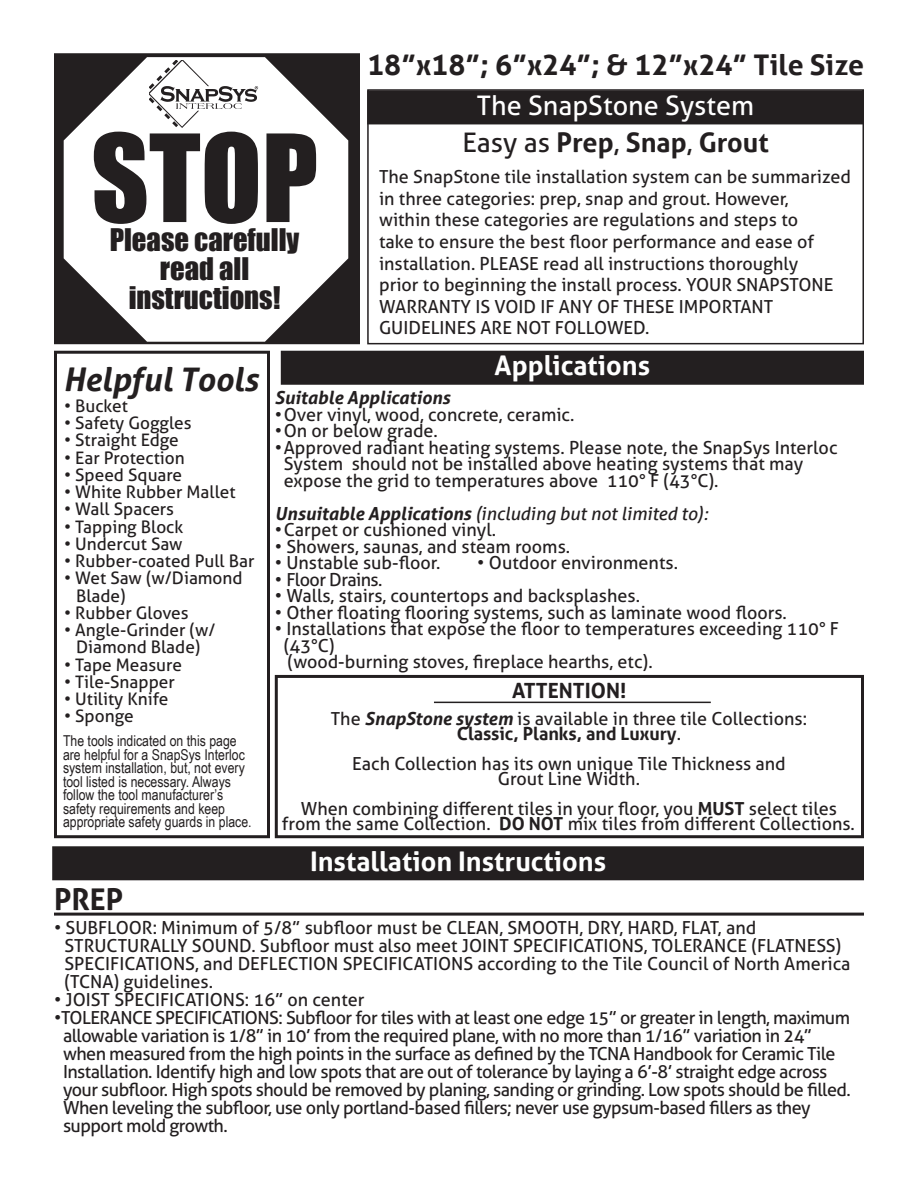
<style>
.page{position:relative;width:918px;height:1188px;background:#fff}
.page>*{position:absolute;margin:0;border:0;box-sizing:border-box;transform-origin:0 0}
.t1{font:112.05px "Impact";color:#231f20}
.t2{font:italic 700 32.55px "Aller";color:#231f20}
.t3{font:700 30px "Aller";color:#231f20}
.t4{font:28.65px "Impact";color:#231f20}
.t5{font:700 28.5px "Aller";color:#231f20}
.t6{font:700 27px "Aller";color:#fff}
.t7{font:700 27px "Aller";color:#231f20}
.t8{font:27px "Aller";color:#fff}
.t9{font:700 21px "Aller";color:#231f20}
.t10{font:18px/21.6px "Aller";color:#231f20}
.t11{font:18px/18px "Aller";letter-spacing:-.03em;color:#231f20}
.t12{font:italic 18px "Aller";color:#231f20}
.t13{font:700 18px "Aller";color:#231f20}
.t14{font:italic 700 18px "Aller";color:#231f20}
.t15{font:17.25px/17.2px "Aller";color:#231f20}
.t16{font:15px/13.5px "Arial Narrow";color:#231f20}
.s1{font-weight:400}
.s2{font-weight:700}
.s3{font-weight:700;font-style:italic}
</style>
<div class="page">
<div style="left:54px;top:53px;width:306px;height:291px;border:16px solid #231f20"></div>
<svg style="left:64px;top:57px;width:284px;height:285px"></svg>
<div style="left:54px;top:351px;width:216px;height:487px;border:3px solid #231f20"></div>
<img style="left:150px;top:60px;width:109px;height:68px">
<div style="left:368px;top:91px;width:495px;height:33px;background:#231f20"></div>
<div style="left:367px;top:89px;width:497px;height:255px;border:2px solid #231f20"></div>
<div style="left:281px;top:351px;width:582px;height:33px;background:#231f20"></div>
<div style="left:281px;top:351px;width:583px;height:34px;border:1px solid #231f20"></div>
<div style="left:275px;top:675px;width:589px;height:163px;border:3px solid #231f20"></div>
<hr style="left:434px;top:702px;width:277px;height:1px;background:#231f20">
<div style="left:53px;top:847px;width:810px;height:33px;background:#231f20"></div>
<div style="left:52px;top:846px;width:812px;height:34px;border:1px solid #231f20"></div>
<hr style="left:54px;top:913px;width:810px;height:3px;background:#231f20">
<p class="t1" style="left:91px;top:91px;width:229px">STOP</p>
<p class="t4" style="left:110px;top:218px;width:191px">Please carefully</p>
<p class="t4" style="left:160px;top:246px;width:91px">read all</p>
<p class="t4" style="left:129px;top:275px;width:153px">instructions!</p>
<p class="t5" style="left:367px;top:47px;width:498px">18”x18”; 6”x24”; &amp; 12”x24” Tile Size</p>
<p class="t8" style="left:477px;top:89px;width:279px">The SnapStone System</p>
<p class="t7" style="left:462px;top:126px;width:308px"><span class="s1">Easy as</span> Prep<span class="s1">,</span> Snap<span class="s1">,</span> Grout</p>
<p class="t10" style="left:379px;top:166px;width:473px">The SnapStone tile installation system can be summarized in three categories: prep, snap and grout. However,<br>within these categories are regulations and steps to<br>take to ensure the best floor performance and ease of installation. PLEASE read all instructions thoroughly<br>prior to beginning the install process. YOUR SNAPSTONE WARRANTY IS VOID IF ANY OF THESE IMPORTANT GUIDELINES ARE NOT FOLLOWED.</p>
<p class="t2" style="left:63px;top:359px;width:197px">Helpful Tools</p>
<p class="t15" style="left:64px;top:397px;width:65px">• Bucket</p>
<p class="t15" style="left:64px;top:414px;width:129px">• Safety Goggles</p>
<p class="t15" style="left:64px;top:432px;width:116px">• Straight Edge</p>
<p class="t15" style="left:64px;top:449px;width:122px">• Ear Protection</p>
<p class="t15" style="left:64px;top:466px;width:120px">• Speed Square</p>
<p class="t15" style="left:64px;top:483px;width:173px">• White Rubber Mallet</p>
<p class="t15" style="left:64px;top:501px;width:111px">• Wall Spacers</p>
<p class="t15" style="left:64px;top:518px;width:121px">• Tapping Block</p>
<p class="t15" style="left:64px;top:535px;width:120px">• Undercut Saw</p>
<p class="t15" style="left:64px;top:552px;width:192px">• Rubber-coated Pull Bar</p>
<p class="t15" style="left:76px;top:570px;width:168px;text-indent:-12px">• Wet Saw (w/Diamond<br>Blade)</p>
<p class="t15" style="left:64px;top:604px;width:126px">• Rubber Gloves</p>
<p class="t15" style="left:64px;top:621px;width:153px;text-align:center">• Angle-Grinder (w/<br>Diamond Blade)</p>
<p class="t15" style="left:64px;top:656px;width:119px">• Tape Measure</p>
<p class="t15" style="left:64px;top:673px;width:112px">• Tile-Snapper</p>
<p class="t15" style="left:64px;top:690px;width:106px">• Utility Knife</p>
<p class="t15" style="left:64px;top:708px;width:71px">• Sponge</p>
<p class="t16" style="left:63px;top:734px;width:190px">The tools indicated on this page are helpful for a SnapSys Interloc system installation, but, not every tool listed is necessary. Always follow the tool manufacturer’s safety requirements and keep appropriate safety guards in place.</p>
<p class="t6" style="left:495px;top:349px;width:157px">Applications</p>
<p class="t14" style="left:275px;top:387px;width:177px">Suitable Applications</p>
<p class="t10" style="left:275px;top:404px;width:301px">•Over vinyl, wood, concrete, ceramic.</p>
<p class="t10" style="left:275px;top:420px;width:165px">•On or below grade.</p>
<p class="t10" style="left:284px;top:439px;width:555px;line-height:16.5px;text-indent:-9px">•Approved radiant heating systems. Please note, the SnapSys Interloc<br>System should not be installed above heating systems that may expose the grid to temperatures above 110° F (43°C).</p>
<p class="t12" style="left:275px;top:503px;width:435px"><span class="s2">Unsuitable Applications</span> (including but not limited to):</p>
<p class="t10" style="left:275px;top:519px;width:223px">•Carpet or cushioned vinyl.</p>
<p class="t10" style="left:275px;top:536px;width:297px">• Showers, saunas, and steam rooms.</p>
<p class="t10" style="left:275px;top:552px;width:167px">• Unstable sub-floor.</p>
<p class="t10" style="left:477px;top:552px;width:202px">• Outdoor environments.</p>
<p class="t11" style="left:275px;top:571px;width:109px">• Floor Drains.</p>
<p class="t10" style="left:275px;top:585px;width:367px">• Walls, stairs, countertops and backsplashes.</p>
<p class="t10" style="left:275px;top:602px;width:514px">• Other floating flooring systems, such as laminate wood floors.</p>
<p class="t10" style="left:284px;top:621px;width:557px;line-height:16.5px;text-indent:-9px">• Installations that expose the floor to temperatures exceeding 110° F (43°C)</p>
<p class="t10" style="left:288px;top:651px;width:367px">(wood-burning stoves, fireplace hearths, etc).</p>
<p class="t9" style="left:512px;top:678px;width:116px">ATTENTION!</p>
<p class="t10" style="left:331px;top:708px;width:478px">The <span class="s3">SnapStone system</span> is available in three tile Collections:</p>
<p class="t13" style="left:457px;top:723px;width:226px">Classic, Planks, and Luxury<span class="s1">.</span></p>
<p class="t10" style="left:352px;top:753px;width:435px">Each Collection has its own unique Tile Thickness and</p>
<p class="t10" style="left:498px;top:768px;width:144px">Grout Line Width.</p>
<p class="t10" style="left:282px;top:801px;width:575px;line-height:15px;text-align:center">When combining different tiles in your floor, you <span class="s2">MUST</span> select tiles from the same Collection. <span class="s2">DO NOT</span> mix tiles from different Collections.</p>
<p class="t6" style="left:310px;top:844px;width:298px">Installation Instructions</p>
<p class="t3" style="left:54px;top:880px;width:71px">PREP</p>
<p class="t10" style="left:64px;top:919px;width:788px;line-height:18px;text-indent:-10px">• SUBFLOOR: Minimum of 5/8” subfloor must be CLEAN, SMOOTH, DRY, HARD, FLAT, and STRUCTURALLY SOUND. Subfloor must also meet JOINT SPECIFICATIONS, TOLERANCE (FLATNESS)<br>SPECIFICATIONS, and DEFLECTION SPECIFICATIONS according to the Tile Council of North America (TCNA) guidelines.</p>
<p class="t10" style="left:54px;top:989px;width:312px">• JOIST SPECIFICATIONS: 16” on center</p>
<p class="t11" style="left:63px;top:1009px;width:789px;text-indent:-9px">•TOLERANCE SPECIFICATIONS: Subfloor for tiles with at least one edge 15” or greater in length, maximum allowable variation is 1/8” in 10’ from the required plane, with no more than 1/16” variation in 24” when measured from the high points in the surface as defined by the TCNA Handbook for Ceramic Tile Installation. Identify high and low spots that are out of tolerance by laying a 6’-8’ straight edge across your subfloor. High spots should be removed by planing, sanding or grinding. Low spots should be filled.<br>When leveling the subfloor, use only portland-based fillers; never use gypsum-based fillers as they support mold growth.</p>
</div>
